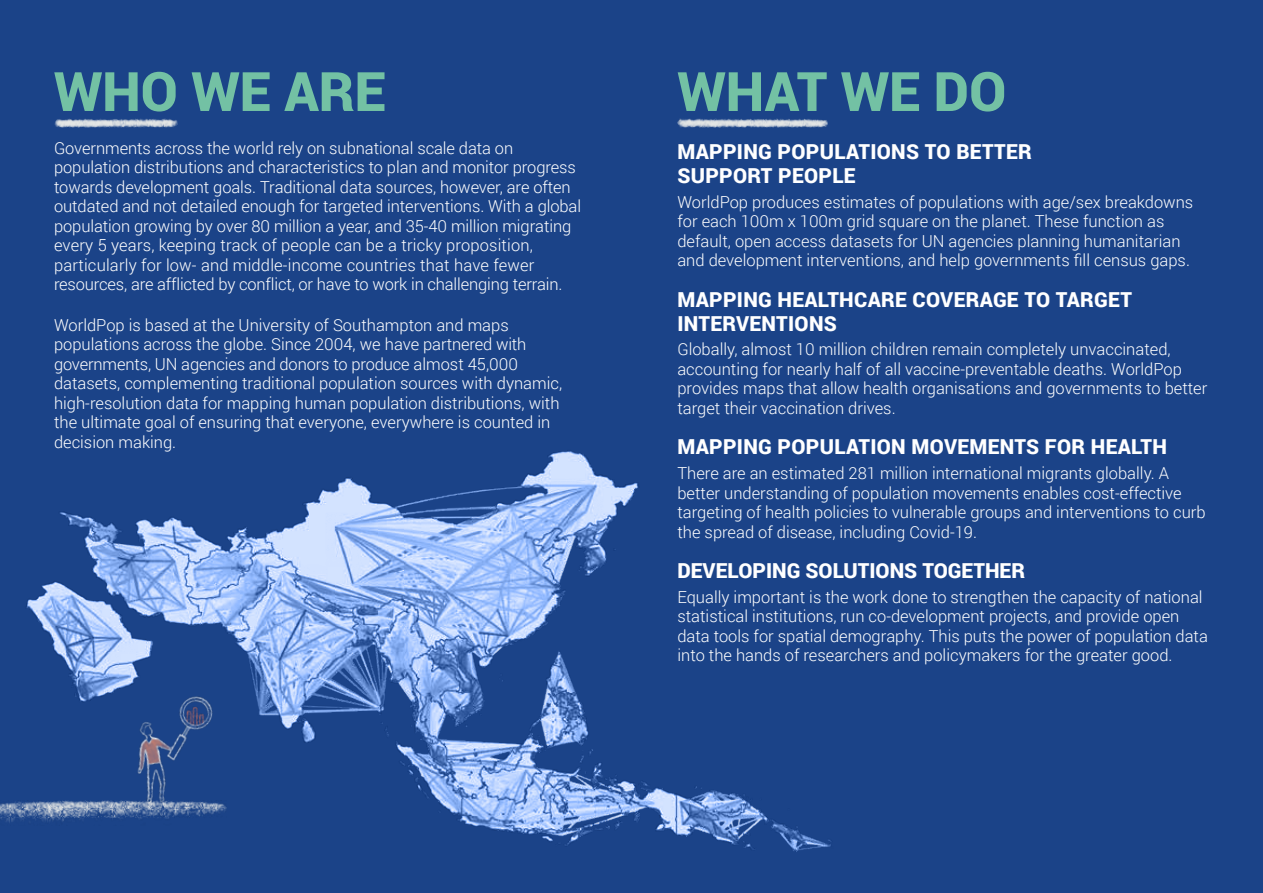
<style>
.page{position:relative;width:1263px;height:893px;background:#1b4388}
.page>*{position:absolute;margin:0;border:0;box-sizing:border-box;transform-origin:0 0}
.t1{font:900 54.3px "Roboto";color:#73c1a4}
.t2{font:900 20.7px/24px "Roboto";letter-spacing:.015em;color:#fff}
.t3{font:300 16.5px/19.5px "Roboto";color:#fff}
</style>
<div class="page">
<img style="left:26px;top:450px;width:805px;height:402px">
<div style="left:136px;top:697px;width:17px;height:17px;background:#1b4388"></div>
<img style="left:0;top:800px;width:226px;height:25px">
<img style="left:54px;top:118px;width:124px;height:9px">
<img style="left:677px;top:118px;width:150px;height:9px">
<h1 class="t1" style="left:54px;top:53px;width:333px">WHO WE ARE</h1>
<p class="t3" style="left:54px;top:138px;width:529px">Governments across the world rely on subnational scale data on population distributions and characteristics to plan and monitor progress towards development goals. Traditional data sources, however, are often outdated and not detailed enough for targeted interventions. With a global population growing by over 80 million a year, and 35-40 million migrating every 5 years, keeping track of people can be a tricky proposition, particularly for low- and middle-income countries that have fewer resources, are afflicted by conflict, or have to work in challenging terrain.</p>
<p class="t3" style="left:54px;top:314px;width:510px">WorldPop is based at the University of Southampton and maps populations across the globe. Since 2004, we have partnered with governments, UN agencies and donors to produce almost 45,000 datasets, complementing traditional population sources with dynamic, high-resolution data for mapping human population distributions, with the ultimate goal of ensuring that everyone, everywhere is counted in decision making.</p>
<h1 class="t1" style="left:677px;top:53px;width:330px">WHAT WE DO</h1>
<p class="t2" style="left:677px;top:139px;width:356px">MAPPING POPULATIONS TO BETTER<br>SUPPORT PEOPLE</p>
<p class="t3" style="left:677px;top:192px;width:517px">WorldPop produces estimates of populations with age/sex breakdowns for each 100m x 100m grid square on the planet. These function as default, open access datasets for UN agencies planning humanitarian and development interventions, and help governments fill census gaps.</p>
<p class="t2" style="left:677px;top:286px;width:456px">MAPPING HEALTHCARE COVERAGE TO TARGET<br>INTERVENTIONS</p>
<p class="t3" style="left:677px;top:339px;width:531px">Globally, almost 10 million children remain completely unvaccinated, accounting for nearly half of all vaccine-preventable deaths. WorldPop provides maps that allow health organisations and governments to better target their vaccination drives.</p>
<p class="t2" style="left:677px;top:434px;width:491px">MAPPING POPULATION MOVEMENTS FOR HEALTH</p>
<p class="t3" style="left:677px;top:463px;width:530px">There are an estimated 281 million international migrants globally. A better understanding of population movements enables cost-effective targeting of health policies to vulnerable groups and interventions to curb the spread of disease, including Covid-19.</p>
<p class="t2" style="left:677px;top:558px;width:349px">DEVELOPING SOLUTIONS TOGETHER</p>
<p class="t3" style="left:677px;top:586px;width:532px">Equally important is the work done to strengthen the capacity of national statistical institutions, run co-development projects, and provide open data tools for spatial demography. This puts the power of population data into the hands of researchers and policymakers for the greater good.</p>
</div>
